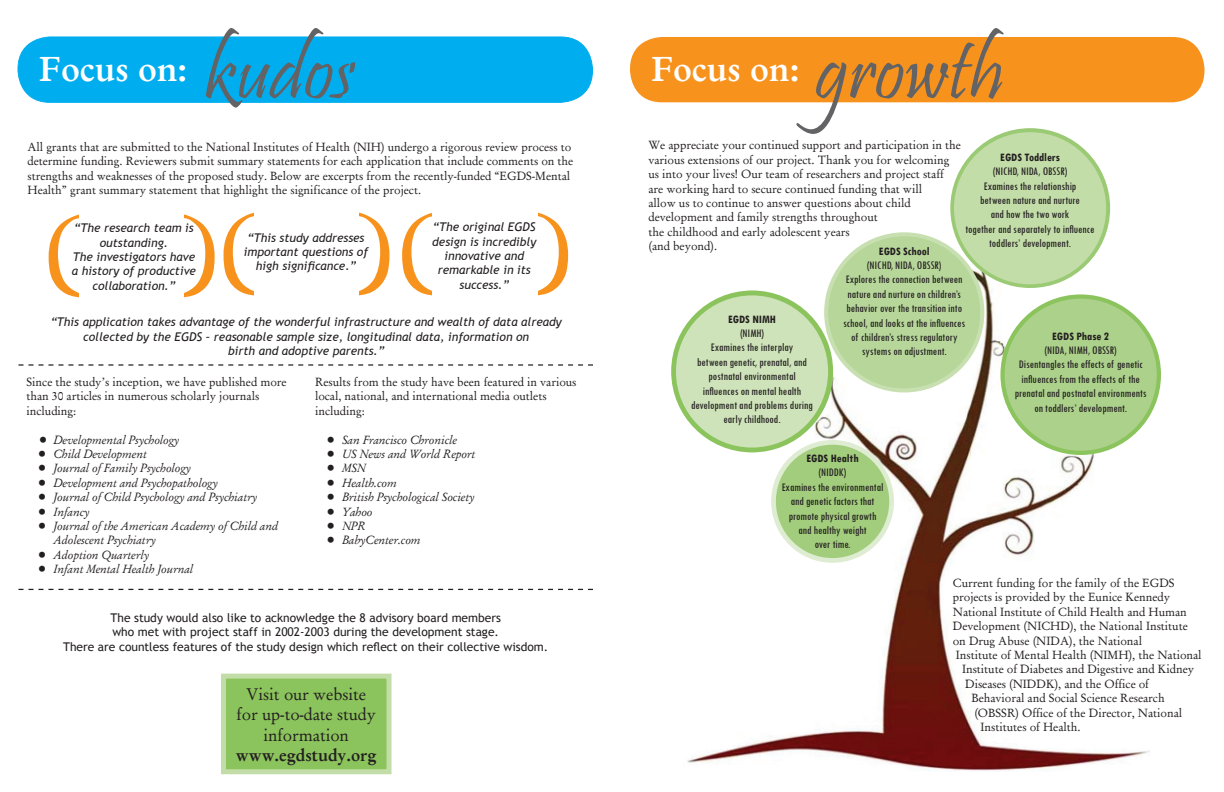
<style>
.page{position:relative;width:1224px;height:792px;background:#fff}
.page>*{position:absolute;margin:0;border:0;box-sizing:border-box;transform-origin:0 0}
.t1{font:125px "Californian FB";color:#f7931d}
.t2{font:85px "Pristina";color:#636366}
.t3{font:700 35px "Garamond";color:#fff}
.t4{font:17px/20.4px "Garamond";color:#231f20;text-align:center}
.t5{font:700 17px "Garamond";color:#231f20}
.t6{font:12px/14.4px "Garamond";color:#231f20}
.t7{font:condensed 12px/14.4px "Tw Cen";color:#231f20;text-align:center}
.t8{font:italic 12px/14.4px "Trebuchet MS";color:#231f20;text-align:center}
.t9{font:italic 12px/14.4px "Garamond";color:#231f20}
.t10{font:12px/14.4px "Trebuchet MS";color:#231f20;text-align:center}
.t11{font:700 condensed 12px "Tw Cen";color:#231f20}
.s1{font-style:normal}
</style>
<div class="page">
<div style="left:630px;top:37px;width:574px;height:65px;background:#f7931d;border-radius:32px"></div>
<div style="left:18px;top:37px;width:574px;height:65px;background:#00aeef;border-radius:32px"></div>
<div style="left:18px;top:36px;width:575px;height:67px;border:1px solid #00aeef;border-radius:32px"></div>
<img style="left:675px;top:240px;width:474px;height:531px">
<div style="left:671px;top:291px;width:162px;height:161px;background:#8bc35c;border-radius:50%"></div>
<svg style="left:1000px;top:294px;width:161px;height:161px;background:#93c768"></svg>
<svg style="left:950px;top:128px;width:160px;height:160px;background:#a1cd7c"></svg>
<div style="left:824px;top:232px;width:160px;height:160px;background:#c8e0b1;border-radius:50%"></div>
<div style="left:676px;top:295px;width:152px;height:153px;background:#cee3b9;border-radius:50%"></div>
<div style="left:771px;top:440px;width:123px;height:123px;background:#deecd1;border-radius:50%"></div>
<div style="left:776px;top:445px;width:113px;height:113px;background:#a2cd7c;border-radius:50%"></div>
<div style="left:1005px;top:299px;width:152px;height:152px;background:#acd18b;border-radius:50%"></div>
<div style="left:828px;top:236px;width:152px;height:152px;background:#b7d79a;border-radius:50%"></div>
<div style="left:954px;top:132px;width:152px;height:152px;background:#c3dda9;border-radius:50%"></div>
<svg style="left:18px;top:364px;width:575px;height:2px"></svg>
<svg style="left:18px;top:589px;width:575px;height:1px"></svg>
<div style="left:223px;top:676px;width:166px;height:96px;background:#8bc35c"></div>
<div style="left:221px;top:674px;width:171px;height:100px;border:5px solid #c3dda9"></div>
<h2 class="t2" style="left:203px;top:24px;width:153px">kudos</h2>
<h2 class="t2" style="left:815px;top:24px;width:190px">growth</h2>
<h3 class="t3" style="left:39px;top:46px;width:150px">Focus on:</h3>
<h3 class="t3" style="left:651px;top:46px;width:150px">Focus on:</h3>
<p class="t6" style="left:28px;top:139px;width:547px">All grants that are submitted to the National Institutes of Health (NIH) undergo a rigorous review process to determine funding. Reviewers submit summary statements for each application that include comments on the strengths and weaknesses of the proposed study. Below are excerpts from the recently-funded “EGDS-Mental Health” grant summary statement that highlight the significance of the project.</p>
<h1 class="t1" style="left:44px;top:186px;width:267px">O O</h1>
<p class="t8" style="left:72px;top:221px;width:126px">“The research team is outstanding.<br>The investigators have a history of productive collaboration.”</p>
<p class="t8" style="left:244px;top:230px;width:126px">“This study addresses important questions of high significance.”</p>
<p class="t8" style="left:432px;top:220px;width:106px">“The original EGDS design is incredibly innovative and remarkable in its success.”</p>
<p class="t8" style="left:51px;top:315px;width:513px">“This application takes advantage of the wonderful infrastructure and wealth of data already collected by the EGDS – reasonable sample size, longitudinal data, information on<br>birth and adoptive parents.”</p>
<p class="t6" style="left:26px;top:374px;width:262px">Since the study’s inception, we have published more than 30 articles in numerous scholarly journals including:</p>
<p class="t9" style="left:39px;top:432px;width:142px"><span class="s1">•</span> Developmental Psychology</p>
<p class="t9" style="left:38px;top:446px;width:110px">• Child Development</p>
<p class="t9" style="left:38px;top:461px;width:155px">• Journal of Family Psychology</p>
<p class="t9" style="left:38px;top:475px;width:181px">• Development and Psychopathology</p>
<p class="t9" style="left:38px;top:490px;width:221px">• Journal of Child Psychology and Psychiatry</p>
<p class="t9" style="left:38px;top:504px;width:53px">• Infancy</p>
<p class="t9" style="left:53px;top:518px;width:226px;text-indent:-15px">• Journal of the American Academy of Child and<br>Adolescent Psychiatry</p>
<p class="t9" style="left:38px;top:547px;width:113px">• Adoption Quarterly</p>
<p class="t9" style="left:38px;top:562px;width:157px">• Infant Mental Health Journal</p>
<p class="t6" style="left:315px;top:374px;width:263px">Results from the study have been featured in various local, national, and international media outlets including:</p>
<p class="t9" style="left:327px;top:432px;width:132px">• San Francisco Chronicle</p>
<p class="t9" style="left:327px;top:446px;width:150px">• US News and World Report</p>
<p class="t9" style="left:327px;top:461px;width:41px">• MSN</p>
<p class="t9" style="left:327px;top:475px;width:72px">• Health.com</p>
<p class="t9" style="left:327px;top:490px;width:149px">• British Psychological Society</p>
<p class="t9" style="left:327px;top:504px;width:47px">• Yahoo</p>
<p class="t9" style="left:327px;top:518px;width:41px">• NPR</p>
<p class="t9" style="left:327px;top:533px;width:96px">• BabyCenter.com</p>
<p class="t10" style="left:63px;top:611px;width:487px">The study would also like to acknowledge the 8 advisory board members<br>who met with project staff in 2002-2003 during the development stage.<br>There are countless features of the study design which reflect on their collective wisdom.</p>
<h3 class="t4" style="left:237px;top:683px;width:141px">Visit our website for up-to-date study information</h3>
<h3 class="t5" style="left:236px;top:744px;width:142px">www.egdstudy.org</h3>
<p class="t6" style="left:649px;top:138px;width:314px">We appreciate your continued support and participation in the various extensions of our project. Thank you for welcoming us into your lives! Our team of researchers and project staff are working hard to secure continued funding that will<br>allow us to continue to answer questions about child development and family strengths throughout<br>the childhood and early adolescent years<br>(and beyond).</p>
<p class="t11" style="left:1000px;top:150px;width:61px">EGDS Toddlers</p>
<p class="t7" style="left:966px;top:164px;width:130px">(NICHD, NIDA, OBSSR)<br>Examines the relationship<br>between nature and nurture<br>and how the two work<br>together and separately to influence toddlers’ development.</p>
<p class="t11" style="left:879px;top:244px;width:52px">EGDS School</p>
<p class="t7" style="left:843px;top:258px;width:124px">(NICHD, NIDA, OBSSR)<br>Explores the connection between nature and nurture on children’s behavior over the transition into school, and looks at the influences of children’s stress regulatory systems on adjustment.</p>
<p class="t11" style="left:728px;top:312px;width:49px">EGDS NIMH</p>
<p class="t7" style="left:691px;top:326px;width:123px">(NIMH)<br>Examines the interplay<br>between genetic, prenatal, and postnatal environmental influences on mental health development and problems during early childhood.</p>
<p class="t11" style="left:807px;top:451px;width:54px">EGDS Health</p>
<p class="t7" style="left:782px;top:465px;width:103px">(NIDDK)<br>Examines the environmental and genetic factors that promote physical growth and healthy weight<br>over time.</p>
<p class="t11" style="left:1052px;top:329px;width:59px">EGDS Phase 2</p>
<p class="t7" style="left:1015px;top:343px;width:133px">(NIDA, NIMH, OBSSR)<br>Disentangles the effects of genetic influences from the effects of the prenatal and postnatal environments on toddlers’ development.</p>
<p class="t6" style="left:953px;top:575px;width:223px">Current funding for the family of the EGDS</p>
<p class="t6" style="left:953px;top:590px;width:219px">projects is provided by the Eunice Kennedy</p>
<p class="t6" style="left:953px;top:604px;width:236px">National Institute of Child Health and Human</p>
<p class="t6" style="left:953px;top:618px;width:237px">Development (NICHD), the National Institute</p>
<p class="t6" style="left:953px;top:633px;width:191px">on Drug Abuse (NIDA), the National</p>
<p class="t6" style="left:956px;top:647px;width:247px">Institute of Mental Health (NIMH), the National</p>
<p class="t6" style="left:962px;top:662px;width:234px">Institute of Diabetes and Digestive and Kidney</p>
<p class="t6" style="left:965px;top:676px;width:185px">Diseases (NIDDK), and the Office of</p>
<p class="t6" style="left:971px;top:690px;width:195px">Behavioral and Social Science Research</p>
<p class="t6" style="left:974px;top:705px;width:209px">(OBSSR) Office of the Director, National</p>
<p class="t6" style="left:981px;top:719px;width:101px">Institutes of Health.</p>
</div>
